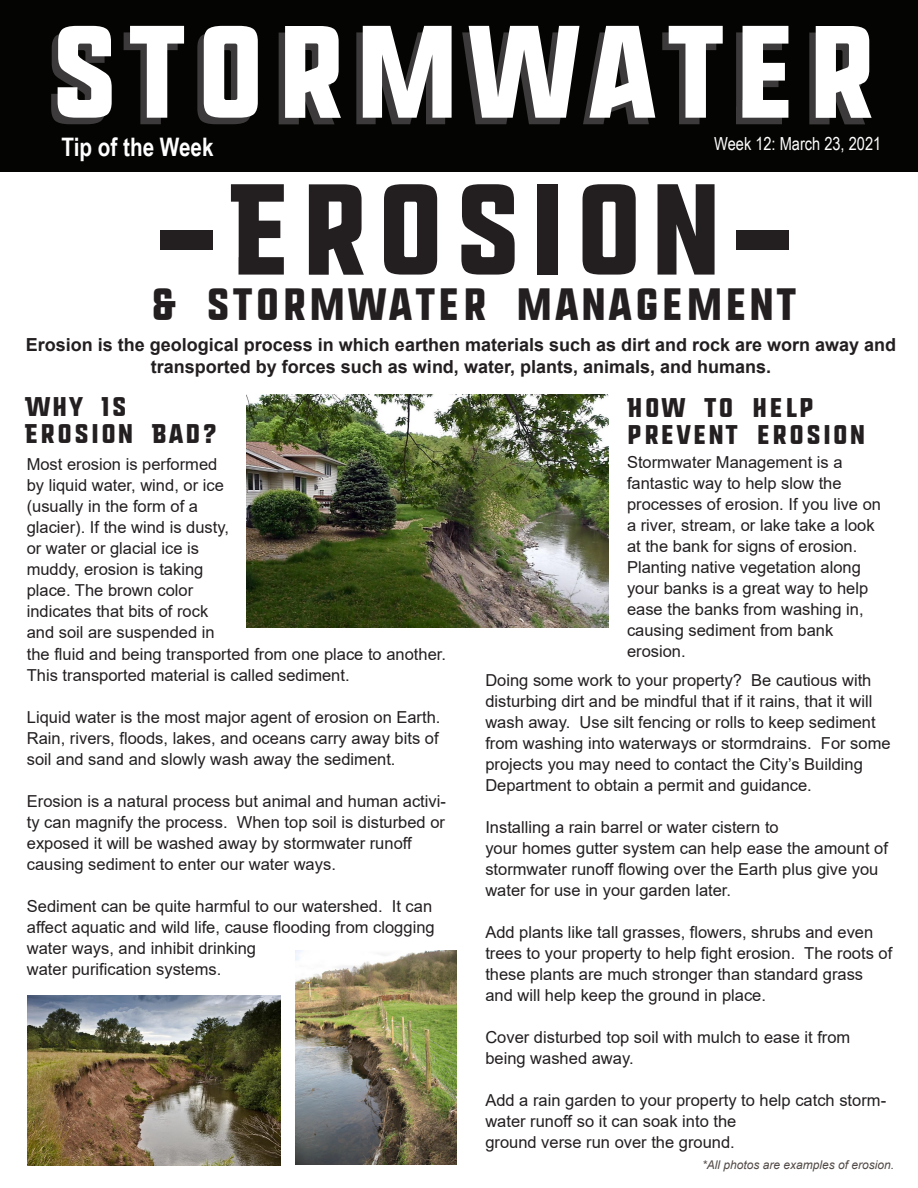
<style>
.page{position:relative;width:918px;height:1188px;background:#fff}
.page>*{position:absolute;margin:0;border:0;box-sizing:border-box;transform-origin:0 0}
.t1{font:131.25px "Montana";color:#fff}
.t2{font:129px "Montana";letter-spacing:-.01em;color:#231f20}
.t3{font:45.15px "Montana";letter-spacing:-.01em;color:#231f20}
.t4{font:27px/27px "Montana";color:#231f20;scale:1.04 1}
.t5{font:700 25.5px "Arial Narrow";color:#fff}
.t6{font:700 18px/21.6px "Arial";color:#231f20;text-align:center}
.t7{font:18px "Arial Narrow";color:#fff}
.t8{font:16.5px/21px "Arial";color:#231f20}
.t9{font:italic 12px "Arial";color:#514946}
</style>
<div class="page">
<div style="left:0;top:0;width:918px;height:172px;background:#040503"></div>
<img style="left:246px;top:395px;width:362px;height:232px">
<img style="left:27px;top:996px;width:253px;height:169px">
<img style="left:295px;top:950px;width:161px;height:215px">
<h1 class="t1" style="left:45px;top:12px;width:837px">STORMWATER</h1>
<h3 class="t5" style="left:61px;top:128px;width:154px">Tip of the Week</h3>
<p class="t7" style="left:714px;top:131px;width:169px">Week 12: March 23, 2021</p>
<h2 class="t2" style="left:148px;top:170px;width:654px">-EROSION-</h2>
<h3 class="t3" style="left:151px;top:283px;width:649px">&amp; STORMWATER MANAGEMENT</h3>
<p class="t6" style="left:26px;top:334px;width:872px">Erosion is the geological process in which earthen materials such as dirt and rock are worn away and transported by forces such as wind, water, plants, animals, and humans.</p>
<h3 class="t4" style="left:24px;top:394px;width:189px">WHY IS<br>EROSION BAD?</h3>
<p class="t8" style="left:27px;top:453px;width:204px">Most erosion is performed by liquid water, wind, or ice (usually in the form of a glacier). If the wind is dusty, or water or glacial ice is muddy, erosion is taking place. The brown color indicates that bits of rock and soil are suspended in</p>
<p class="t8" style="left:27px;top:644px;width:421px">the fluid and being transported from one place to another.<br>This transported material is called sediment.</p>
<p class="t8" style="left:27px;top:707px;width:415px;text-align:justify">Liquid water is the most major agent of erosion on Earth.<br>Rain, rivers, floods, lakes, and oceans carry away bits of soil and sand and slowly wash away the sediment.</p>
<p class="t8" style="left:27px;top:791px;width:421px">Erosion is a natural process but animal and human activi&shy;ty can magnify the process. When top soil is disturbed or exposed it will be washed away by stormwater runoff causing sediment to enter our water ways.</p>
<p class="t8" style="left:27px;top:896px;width:409px">Sediment can be quite harmful to our watershed. It can affect aquatic and wild life, cause flooding from clogging water ways, and inhibit drinking<br>water purification systems.</p>
<h3 class="t4" style="left:626px;top:395px;width:232px">HOW TO HELP<br>PREVENT EROSION</h3>
<p class="t8" style="left:627px;top:452px;width:256px">Stormwater Management is a fantastic way to help slow the processes of erosion. If you live on a river, stream, or lake take a look at the bank for signs of erosion.<br>Planting native vegetation along your banks is a great way to help ease the banks from washing in, causing sediment from bank erosion.</p>
<p class="t8" style="left:485px;top:669px;width:407px">Doing some work to your property? Be cautious with disturbing dirt and be mindful that if it rains, that it will wash away. Use silt fencing or rolls to keep sediment from washing into waterways or stormdrains. For some projects you may need to contact the City’s Building Department to obtain a permit and guidance.</p>
<p class="t8" style="left:485px;top:817px;width:404px">Installing a rain barrel or water cistern to<br>your homes gutter system can help ease the amount of stormwater runoff flowing over the Earth plus give you water for use in your garden later.</p>
<p class="t8" style="left:485px;top:922px;width:408px">Add plants like tall grasses, flowers, shrubs and even trees to your property to help fight erosion. The roots of these plants are much stronger than standard grass and will help keep the ground in place.</p>
<p class="t8" style="left:485px;top:1027px;width:366px">Cover disturbed top soil with mulch to ease it from being washed away.</p>
<p class="t8" style="left:485px;top:1090px;width:402px">Add a rain garden to your property to help catch storm&shy;water runoff so it can soak into the<br>ground verse run over the ground.</p>
<p class="t9" style="left:702px;top:1157px;width:194px">*All photos are examples of erosion.</p>
</div>
